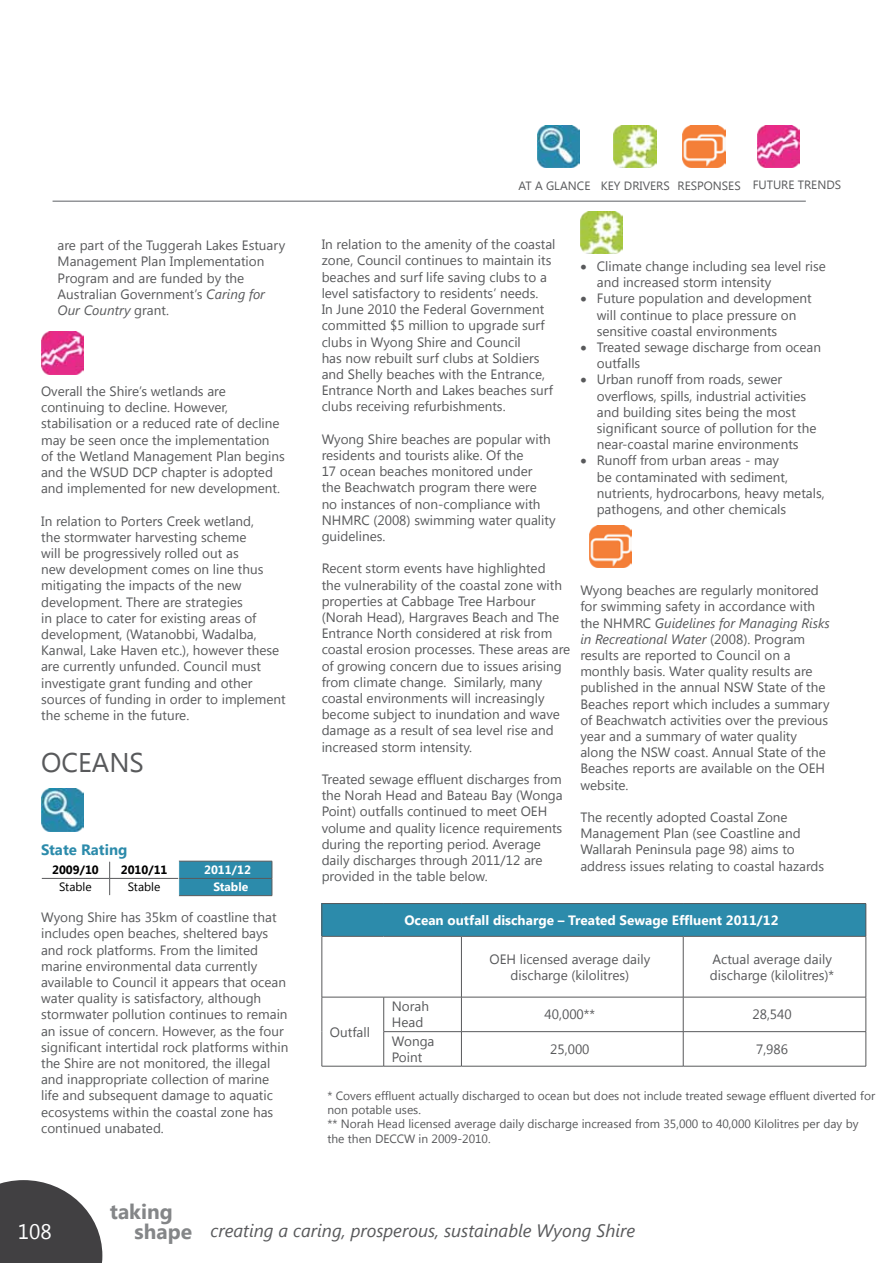
<style>
.page{position:relative;width:893px;height:1263px;background:#fff}
.page>*{position:absolute;margin:0;border:0;box-sizing:border-box;transform-origin:0 0}
.t1{font:27px "Segoe UI";color:#58595b}
.t2{font:700 21px "Segoe UI";color:#848688}
.t3{font:21px "Segoe UI";color:#fff}
.t4{font:italic 18px "Segoe UI";color:#58595b}
.t5{font:700 15px "Segoe UI";color:#2c8bab}
.t6{font:13.5px/16.2px "Segoe UI";color:#58595b}
.t7{font:700 13.5px "Segoe UI";color:#fff}
.t8{font:12px/14.4px "Segoe UI";color:#58595b}
.t9{font:700 12px "Segoe UI";color:#000}
.t10{font:700 12px "Segoe UI";color:#fff}
.t11{font:12px "Segoe UI";color:#000}
.s1{font-style:italic}
.s2{font-weight:700;font-style:normal;font-size:21px;color:#848688}
</style>
<div class="page">
<hr style="left:53px;top:200px;width:753px;height:2px;background:#939598">
<svg style="left:0;top:1180px;width:102px;height:83px;background:#5d5c5e"></svg>
<div style="left:322px;top:903px;width:544px;height:33px;background:#2c8bab"></div>
<hr style="left:322px;top:903px;width:62px;height:1px;background:#58595b">
<hr style="left:322px;top:904px;width:1px;height:32px;background:#58595b">
<hr style="left:384px;top:903px;width:77px;height:1px;background:#58595b">
<hr style="left:461px;top:903px;width:222px;height:1px;background:#58595b">
<hr style="left:683px;top:903px;width:183px;height:1px;background:#58595b">
<hr style="left:866px;top:904px;width:1px;height:32px;background:#58595b">
<hr style="left:322px;top:936px;width:62px;height:1px;background:#58595b">
<hr style="left:322px;top:936px;width:1px;height:61px;background:#58595b">
<hr style="left:384px;top:936px;width:77px;height:1px;background:#58595b">
<hr style="left:461px;top:936px;width:222px;height:1px;background:#58595b">
<hr style="left:461px;top:936px;width:1px;height:61px;background:#58595b">
<hr style="left:683px;top:936px;width:183px;height:1px;background:#58595b">
<hr style="left:683px;top:936px;width:1px;height:61px;background:#58595b">
<hr style="left:866px;top:936px;width:1px;height:61px;background:#58595b">
<hr style="left:322px;top:997px;width:62px;height:1px;background:#58595b">
<hr style="left:322px;top:997px;width:1px;height:35px;background:#58595b">
<hr style="left:384px;top:997px;width:77px;height:1px;background:#58595b">
<hr style="left:383px;top:997px;width:1px;height:34px;background:#58595b">
<hr style="left:461px;top:997px;width:222px;height:1px;background:#58595b">
<hr style="left:461px;top:997px;width:1px;height:34px;background:#58595b">
<hr style="left:683px;top:997px;width:183px;height:1px;background:#58595b">
<hr style="left:683px;top:997px;width:1px;height:34px;background:#58595b">
<hr style="left:866px;top:997px;width:1px;height:34px;background:#58595b">
<hr style="left:322px;top:1032px;width:1px;height:34px;background:#58595b">
<hr style="left:384px;top:1031px;width:77px;height:1px;background:#58595b">
<hr style="left:383px;top:1032px;width:1px;height:34px;background:#58595b">
<hr style="left:461px;top:1031px;width:222px;height:1px;background:#58595b">
<hr style="left:461px;top:1032px;width:1px;height:34px;background:#58595b">
<hr style="left:683px;top:1031px;width:183px;height:1px;background:#58595b">
<hr style="left:683px;top:1032px;width:1px;height:34px;background:#58595b">
<hr style="left:866px;top:1032px;width:1px;height:34px;background:#58595b">
<hr style="left:322px;top:1066px;width:62px;height:1px;background:#58595b">
<hr style="left:384px;top:1066px;width:77px;height:1px;background:#58595b">
<hr style="left:461px;top:1066px;width:222px;height:1px;background:#58595b">
<hr style="left:683px;top:1066px;width:183px;height:1px;background:#58595b">
<svg style="left:41px;top:861px;width:232px;height:35px"></svg>
<hr style="left:41px;top:895px;width:69px;height:1px;background:#fff">
<hr style="left:110px;top:895px;width:69px;height:1px;background:#fff">
<img style="left:41px;top:332px;width:43px;height:42px">
<img style="left:41px;top:789px;width:43px;height:42px">
<img style="left:580px;top:211px;width:43px;height:43px">
<img style="left:589px;top:525px;width:43px;height:43px">
<img style="left:537px;top:125px;width:43px;height:43px">
<img style="left:614px;top:125px;width:42px;height:43px">
<img style="left:683px;top:125px;width:42px;height:43px">
<img style="left:757px;top:125px;width:43px;height:43px">
<p class="t6" style="left:58px;top:237px;width:229px">are part of the Tuggerah Lakes Estuary<br>Management Plan Implementation<br>Program and are funded by the<br>Australian Government’s <span class="s1">Caring for<br>Our Country</span> grant.</p>
<p class="t6" style="left:41px;top:382px;width:245px">Overall the Shire’s wetlands are continuing to decline. However, stabilisation or a reduced rate of decline may be seen once the implementation of the Wetland Management Plan begins and the WSUD DCP chapter is adopted and implemented for new development.</p>
<p class="t6" style="left:41px;top:512px;width:246px">In relation to Porters Creek wetland,<br>the stormwater harvesting scheme<br>will be progressively rolled out as<br>new development comes on line thus mitigating the impacts of the new development. There are strategies<br>in place to cater for existing areas of development, (Watanobbi, Wadalba, Kanwal, Lake Haven etc.), however these are currently unfunded. Council must investigate grant funding and other sources of funding in order to implement the scheme in the future.</p>
<h1 class="t1" style="left:41px;top:744px;width:104px">OCEANS</h1>
<p class="t5" style="left:41px;top:839px;width:88px">State Rating</p>
<p class="t9" style="left:52px;top:861px;width:48px">2009/10</p>
<p class="t9" style="left:121px;top:861px;width:48px">2010/11</p>
<p class="t10" style="left:204px;top:861px;width:48px">2011/12</p>
<p class="t11" style="left:59px;top:879px;width:34px">Stable</p>
<p class="t11" style="left:128px;top:879px;width:34px">Stable</p>
<p class="t10" style="left:213px;top:878px;width:36px">Stable</p>
<p class="t6" style="left:41px;top:909px;width:249px">Wyong Shire has 35km of coastline that includes open beaches, sheltered bays and rock platforms. From the limited marine environmental data currently available to Council it appears that ocean water quality is satisfactory, although stormwater pollution continues to remain an issue of concern. However, as the four significant intertidal rock platforms within the Shire are not monitored, the illegal and inappropriate collection of marine life and subsequent damage to aquatic ecosystems within the coastal zone has continued unabated.</p>
<p class="t8" style="left:519px;top:178px;width:324px">AT A GLANCE KEY DRIVERS RESPONSES FUTURE TRENDS</p>
<p class="t6" style="left:322px;top:236px;width:235px">In relation to the amenity of the coastal zone, Council continues to maintain its beaches and surf life saving clubs to a level satisfactory to residents’ needs.<br>In June 2010 the Federal Government committed $5 million to upgrade surf clubs in Wyong Shire and Council<br>has now rebuilt surf clubs at Soldiers and Shelly beaches with the Entrance, Entrance North and Lakes beaches surf clubs receiving refurbishments.</p>
<p class="t6" style="left:322px;top:430px;width:235px">Wyong Shire beaches are popular with residents and tourists alike. Of the<br>17 ocean beaches monitored under<br>the Beachwatch program there were no instances of non-compliance with<br>NHMRC (2008) swimming water quality guidelines.</p>
<p class="t6" style="left:322px;top:560px;width:250px">Recent storm events have highlighted<br>the vulnerability of the coastal zone with properties at Cabbage Tree Harbour (Norah Head), Hargraves Beach and The Entrance North considered at risk from coastal erosion processes. These areas are of growing concern due to issues arising from climate change. Similarly, many coastal environments will increasingly become subject to inundation and wave damage as a result of sea level rise and increased storm intensity.</p>
<p class="t6" style="left:322px;top:770px;width:243px">Treated sewage effluent discharges from the Norah Head and Bateau Bay (Wonga Point) outfalls continued to meet OEH volume and quality licence requirements during the reporting period. Average daily discharges through 2011/12 are provided in the table below.</p>
<p class="t7" style="left:404px;top:910px;width:376px">Ocean outfall discharge – Treated Sewage Effluent 2011/12</p>
<p class="t6" style="left:490px;top:950px;width:162px;text-align:center">OEH licensed average daily discharge (kilolitres)</p>
<p class="t6" style="left:710px;top:950px;width:126px">Actual average daily discharge (kilolitres)*</p>
<p class="t6" style="left:597px;top:258px;width:231px;text-indent:-16px">• Climate change including sea level rise and increased storm intensity</p>
<p class="t6" style="left:597px;top:290px;width:217px;text-indent:-16px">• Future population and development will continue to place pressure on sensitive coastal environments</p>
<p class="t6" style="left:597px;top:339px;width:226px;text-indent:-16px">• Treated sewage discharge from ocean outfalls</p>
<p class="t6" style="left:597px;top:371px;width:221px;text-indent:-16px">• Urban runoff from roads, sewer overflows, spills, industrial activities and building sites being the most significant source of pollution for the near-coastal marine environments</p>
<p class="t6" style="left:597px;top:452px;width:229px;text-indent:-16px">• Runoff from urban areas - may<br>be contaminated with sediment, nutrients, hydrocarbons, heavy metals, pathogens, and other chemicals</p>
<p class="t6" style="left:580px;top:582px;width:251px">Wyong beaches are regularly monitored for swimming safety in accordance with the NHMRC <span class="s1">Guidelines for Managing Risks in Recreational Water</span> (2008). Program results are reported to Council on a monthly basis. Water quality results are published in the annual NSW State of the Beaches report which includes a summary of Beachwatch activities over the previous year and a summary of water quality along the NSW coast. Annual State of the Beaches reports are available on the OEH website.</p>
<p class="t6" style="left:580px;top:808px;width:245px">The recently adopted Coastal Zone Management Plan (see Coastline and Wallarah Peninsula page 98) aims to address issues relating to coastal hazards</p>
<p class="t6" style="left:330px;top:1023px;width:42px">Outfall</p>
<p class="t6" style="left:392px;top:998px;width:39px">Norah<br>Head</p>
<p class="t6" style="left:545px;top:1006px;width:52px">40,000**</p>
<p class="t6" style="left:752px;top:1006px;width:41px">28,540</p>
<p class="t6" style="left:392px;top:1032px;width:44px">Wonga<br>Point</p>
<p class="t6" style="left:550px;top:1040px;width:41px">25,000</p>
<p class="t6" style="left:756px;top:1040px;width:34px">7,986</p>
<p class="t8" style="left:327px;top:1087px;width:549px">* Covers effluent actually discharged to ocean but does not include treated sewage effluent diverted for non potable uses.<br>** Norah Head licensed average daily discharge increased from 35,000 to 40,000 Kilolitres per day by the then DECCW in 2009-2010.</p>
<h2 class="t3" style="left:18px;top:1217px;width:35px">108</h2>
<h2 class="t2" style="left:110px;top:1196px;width:64px">taking</h2>
<h3 class="t4" style="left:135px;top:1218px;width:502px"><span class="s2">shape</span> creating a caring, prosperous, sustainable Wyong Shire</h3>
</div>
